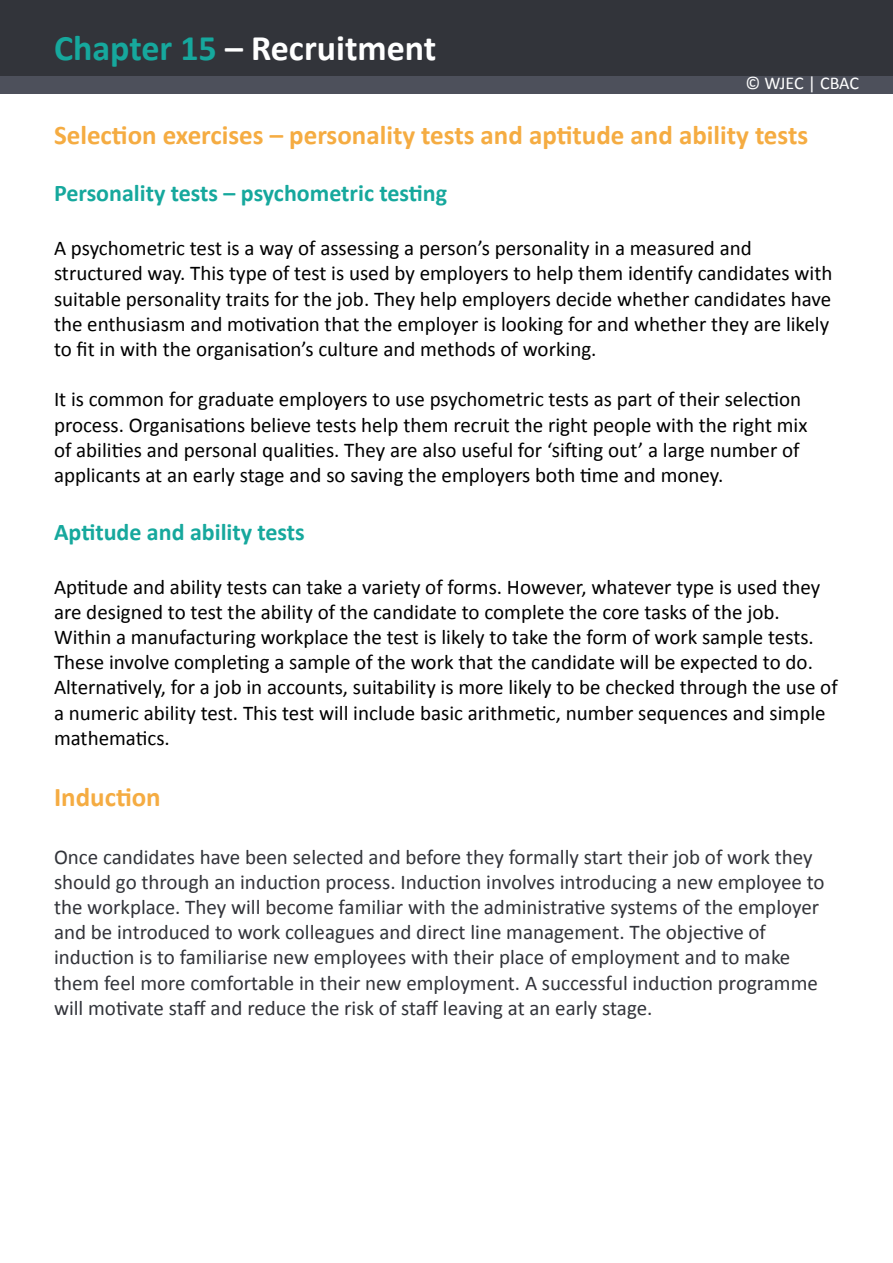
<style>
.page{position:relative;width:893px;height:1263px;background:#fff}
.page>*{position:absolute;margin:0;border:0;box-sizing:border-box;transform-origin:0 0}
.t1{font:700 36px "Calibri";color:#fff}
.t2{font:700 27px "Calibri";color:#f5ac42}
.t3{font:700 24px "Calibri";color:#16a89d}
.t4{font:21px/25.2px "Calibri";color:#000}
.t5{font:21px/25.2px "Calibri";color:#32343a}
.t6{font:18px "Calibri";letter-spacing:-.01em;color:#fff}
.s1{color:#16a89d}
</style>
<div class="page">
<div style="left:0;top:0;width:893px;height:94px;background:#4d505b"></div>
<div style="left:0;top:0;width:893px;height:76px;background:#32343a"></div>
<h1 class="t1" style="left:54px;top:25px;width:384px"><span class="s1">Chapter 15</span> – Recruitment</h1>
<p class="t6" style="left:745px;top:72px;width:115px">© WJEC | CBAC</p>
<p class="t2" style="left:54px;top:117px;width:756px">Selection exercises – personality tests and aptitude and ability tests</p>
<p class="t3" style="left:54px;top:178px;width:395px">Personality tests – psychometric testing</p>
<p class="t4" style="left:54px;top:236px;width:780px">A psychometric test is a way of assessing a person’s personality in a measured and structured way. This type of test is used by employers to help them identify candidates with suitable personality traits for the job. They help employers decide whether candidates have the enthusiasm and motivation that the employer is looking for and whether they are likely to fit in with the organisation’s culture and methods of working.</p>
<p class="t4" style="left:54px;top:387px;width:755px">It is common for graduate employers to use psychometric tests as part of their selection process. Organisations believe tests help them recruit the right people with the right mix of abilities and personal qualities. They are also useful for ‘sifting out’ a large number of applicants at an early stage and so saving the employers both time and money.</p>
<p class="t3" style="left:54px;top:516px;width:252px">Aptitude and ability tests</p>
<p class="t4" style="left:54px;top:574px;width:785px">Aptitude and ability tests can take a variety of forms. However, whatever type is used they are designed to test the ability of the candidate to complete the core tasks of the job.<br>Within a manufacturing workplace the test is likely to take the form of work sample tests.<br>These involve completing a sample of the work that the candidate will be expected to do.<br>Alternatively, for a job in accounts, suitability is more likely to be checked through the use of a numeric ability test. This test will include basic arithmetic, number sequences and simple mathematics.</p>
<p class="t2" style="left:54px;top:780px;width:108px">Induction</p>
<p class="t5" style="left:54px;top:844px;width:772px">Once candidates have been selected and before they formally start their job of work they should go through an induction process. Induction involves introducing a new employee to the workplace. They will become familiar with the administrative systems of the employer and be introduced to work colleagues and direct line management. The objective of induction is to familiarise new employees with their place of employment and to make them feel more comfortable in their new employment. A successful induction programme will motivate staff and reduce the risk of staff leaving at an early stage.</p>
</div>
